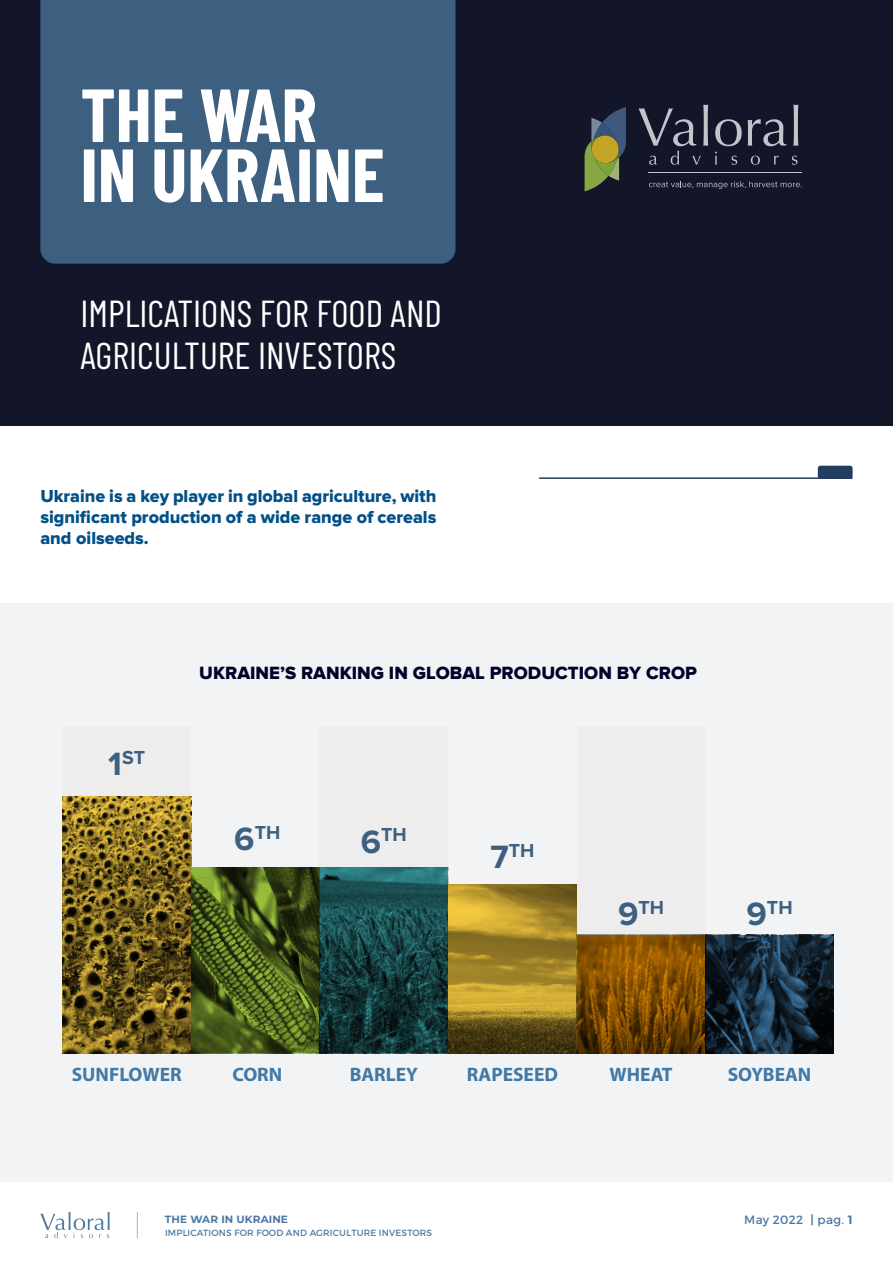
<style>
.page{position:relative;width:893px;height:1263px;background:#fff}
.page>*{position:absolute;margin:0;border:0;box-sizing:border-box;transform-origin:0 0}
.t1{font:700 75px "Barlow Condensed";color:#fff}
.t2{font:37.5px/42px "Barlow Condensed";color:#fff}
.t3{font:700 19.5px "Myriad Pro";color:#407aa8}
.t4{font:700 19.5px "Proxima Nova";color:#3d6081}
.t5{font:18.45px "Proxima Nova Extrabld";color:#000028}
.t6{font:18px/21px "Proxima Nova Extrabld";color:#015087;text-align:justify}
.t7{font:12px "Montserrat";letter-spacing:.025em;color:#4c78a0}
.t8{font:700 10.5px "Montserrat";letter-spacing:.01em;color:#4c78a0}
.t9{font:9px "Montserrat";letter-spacing:.02em;color:#4c78a0}
.s1{font-size:33.45px}
.s2{font-weight:600}
.s3{font-weight:700}
</style>
<div class="page">
<svg style="left:40px;top:1212px;width:70px;height:26px"></svg>
<svg style="left:137px;top:1212px;width:1px;height:26px"></svg>
<div style="left:0;top:604px;width:893px;height:578px;background:#f2f3f4"></div>
<div style="left:0;top:0;width:893px;height:425px;background:#131528"></div>
<div style="left:40px;top:0;width:415px;height:264px;background:#3d6081"></div>
<div style="left:320px;top:726px;width:128px;height:327px;background:#ededed"></div>
<div style="left:577px;top:726px;width:128px;height:327px;background:#ededed"></div>
<div style="left:62px;top:726px;width:129px;height:327px;background:#ededed"></div>
<svg style="left:62px;top:796px;width:129px;height:257px;background:#745f1d"></svg>
<svg style="left:191px;top:868px;width:129px;height:185px;background:#47591b"></svg>
<svg style="left:320px;top:868px;width:128px;height:185px;background:#174446"></svg>
<svg style="left:448px;top:884px;width:129px;height:169px;background:#9a7f27"></svg>
<svg style="left:705px;top:935px;width:129px;height:118px;background:#142836"></svg>
<svg style="left:577px;top:935px;width:128px;height:118px;background:#7c4a00"></svg>
<hr style="left:539px;top:477px;width:314px;height:2px;background:#233d60">
<div style="left:818px;top:466px;width:35px;height:13px;background:#233d60;border-radius:3px"></div>
<svg style="left:649px;top:181px;width:153px;height:8px"></svg>
<svg style="left:585px;top:107px;width:41px;height:84px"></svg>
<svg style="left:715px;top:119px;width:27px;height:27px"></svg>
<svg style="left:748px;top:119px;width:38px;height:27px"></svg>
<svg style="left:793px;top:105px;width:5px;height:41px"></svg>
<svg style="left:638px;top:105px;width:70px;height:60px"></svg>
<svg style="left:715px;top:152px;width:2px;height:13px"></svg>
<svg style="left:731px;top:156px;width:6px;height:9px"></svg>
<svg style="left:751px;top:156px;width:9px;height:9px"></svg>
<svg style="left:774px;top:156px;width:5px;height:9px"></svg>
<svg style="left:792px;top:156px;width:5px;height:9px"></svg>
<hr style="left:648px;top:172px;width:154px;height:1px;background:#fff">
<p class="t1" style="left:81px;top:62px;width:238px">THE WAR</p>
<p class="t1" style="left:81px;top:122px;width:306px">IN UKRAINE</p>
<p class="t2" style="left:81px;top:289px;width:363px">IMPLICATIONS FOR FOOD AND<br>AGRICULTURE INVESTORS</p>
<p class="t6" style="left:40px;top:487px;width:398px">Ukraine is a key player in global agriculture, with significant production of a wide range of cereals and oilseeds.</p>
<p class="t4" style="left:108px;top:749px;width:38px"><span class="s1">1</span>ST</p>
<p class="t5" style="left:199px;top:664px;width:499px">UKRAINE’S RANKING IN GLOBAL PRODUCTION BY CROP</p>
<p class="t4" style="left:234px;top:824px;width:48px"><span class="s1">6</span>TH</p>
<p class="t4" style="left:361px;top:826px;width:48px"><span class="s1">6</span>TH</p>
<p class="t4" style="left:490px;top:841px;width:45px"><span class="s1">7</span>TH</p>
<p class="t4" style="left:618px;top:898px;width:48px"><span class="s1">9</span>TH</p>
<p class="t4" style="left:746px;top:898px;width:48px"><span class="s1">9</span>TH</p>
<p class="t3" style="left:72px;top:1062px;width:111px">SUNFLOWER</p>
<p class="t3" style="left:232px;top:1062px;width:52px">CORN</p>
<p class="t3" style="left:350px;top:1062px;width:70px">BARLEY</p>
<p class="t3" style="left:467px;top:1062px;width:93px">RAPESEED</p>
<p class="t3" style="left:609px;top:1062px;width:65px">WHEAT</p>
<p class="t3" style="left:728px;top:1062px;width:85px">SOYBEAN</p>
<p class="t8" style="left:165px;top:1211px;width:124px">THE WAR IN UKRAINE</p>
<p class="t9" style="left:165px;top:1227px;width:269px">IMPLICATIONS FOR FOOD AND AGRICULTURE INVESTORS</p>
<p class="t7" style="left:744px;top:1213px;width:110px">May 2022 <span class="s2">|</span> pag. <span class="s3">1</span></p>
</div>
